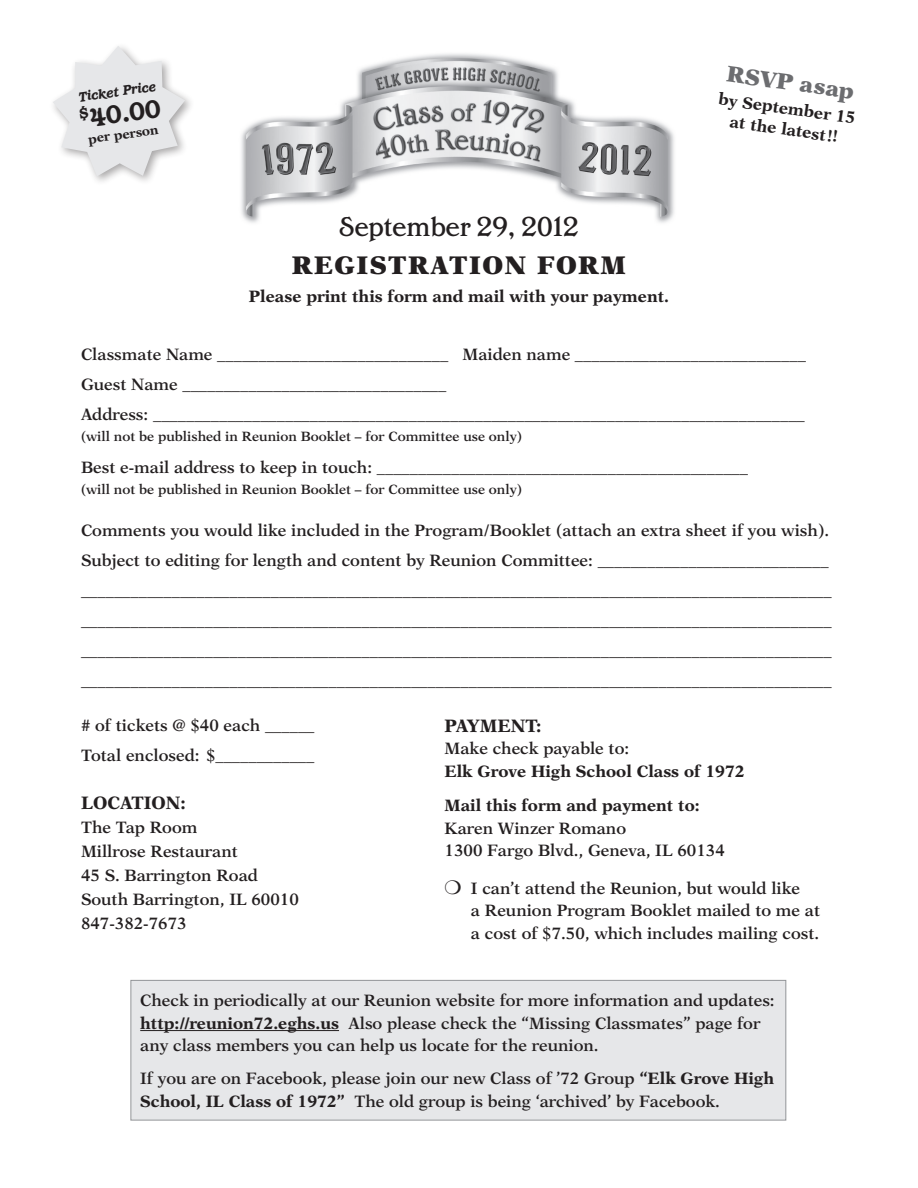
<style>
.page{position:relative;width:918px;height:1188px;background:#fff}
.page>*{position:absolute;margin:0;border:0;box-sizing:border-box;transform-origin:0 0}
.t1{font:28.5px "Edwardian Medium Std";color:#231f20}
.t2{font:800 26.4px "Barcelona ITC Std";color:#231f20}
.t3{font:900 25.5px "New Aster";letter-spacing:.06em;color:#231f20}
.t4{font:900 22.5px "New Aster";color:#6c6d70}
.t5{font:700 18px "New Aster";color:#231f20}
.t6{font:600 16.5px/22.5px "New Aster";color:#231f20}
.t7{font:700 16.5px/21px "New Aster";color:#231f20;text-align:center}
.t8{font:italic 800 13.95px "Barcelona ITC Std";color:#231f20;scale:.95 1}
.t9{font:600 13.5px "New Aster";color:#231f20}
.t10{font:700 13.2px "New Aster";color:#231f20}
.s1{font-weight:600}
.s2{font-weight:700}
</style>
<div class="page">
<img style="left:241px;top:53px;width:433px;height:170px">
<div style="left:131px;top:980px;width:655px;height:140px;background:#e6e7e9"></div>
<hr style="left:140px;top:1030px;width:199px;height:1px;background:#231f20">
<div style="left:130px;top:980px;width:656px;height:140px;border:1px solid #939598"></div>
<svg style="left:53px;top:46px;width:132px;height:130px"></svg>
<p class="t8" style="left:78px;top:89px;width:83px;rotate:-8deg">Ticket Price</p>
<p class="t2" style="left:78px;top:104px;width:83px;rotate:-8deg"><sup>$</sup>40.00</p>
<p class="t10" style="left:87px;top:131px;width:72px;rotate:-8deg">per person</p>
<p class="t1" style="left:339px;top:211px;width:241px">September 29, 2012</p>
<p class="t3" style="left:292px;top:250px;width:336px">REGISTRATION FORM</p>
<p class="t7" style="left:249px;top:286px;width:422px">Please print this form and mail with your payment.</p>
<p class="t4" style="left:729px;top:60px;width:130px;rotate:8deg">RSVP asap</p>
<p class="t7" style="left:720px;top:88px;width:139px;rotate:8deg">by September 15 at the latest!!</p>
<p class="t6" style="left:81px;top:343px;width:726px">Classmate Name ____________________________ Maiden name ____________________________</p>
<p class="t6" style="left:81px;top:373px;width:367px">Guest Name ________________________________</p>
<p class="t6" style="left:81px;top:403px;width:725px">Address: _______________________________________________________________________________</p>
<p class="t9" style="left:81px;top:428px;width:442px">(will not be published in Reunion Booklet – for Committee use only)</p>
<p class="t6" style="left:81px;top:455px;width:669px">Best e-mail address to keep in touch: _____________________________________________</p>
<p class="t9" style="left:81px;top:481px;width:442px">(will not be published in Reunion Booklet – for Committee use only)</p>
<p class="t6" style="left:81px;top:518px;width:750px">Comments you would like included in the Program/Booklet (attach an extra sheet if you wish).</p>
<p class="t6" style="left:81px;top:548px;width:749px">Subject to editing for length and content by Reunion Committee: ____________________________</p>
<p class="t6" style="left:81px;top:575px;width:752px;line-height:30px;text-align:justify">___________________________________________________________________________________________ ___________________________________________________________________________________________ ___________________________________________________________________________________________ ___________________________________________________________________________________________</p>
<p class="t6" style="left:81px;top:713px;width:235px"># of tickets @ $40 each ______</p>
<p class="t6" style="left:81px;top:743px;width:235px">Total enclosed: $____________</p>
<p class="t5" style="left:81px;top:792px;width:106px">LOCATION:</p>
<p class="t6" style="left:81px;top:815px;width:118px">The Tap Room</p>
<p class="t6" style="left:81px;top:839px;width:158px">Millrose Restaurant</p>
<p class="t6" style="left:81px;top:863px;width:178px">45 S. Barrington Road</p>
<p class="t6" style="left:81px;top:887px;width:219px">South Barrington, IL 60010</p>
<p class="t6" style="left:81px;top:911px;width:107px">847-382-7673</p>
<p class="t5" style="left:445px;top:715px;width:99px">PAYMENT:</p>
<p class="t7" style="left:445px;top:737px;width:302px;line-height:22.5px;text-align:left"><span class="s1">Make check payable to:<br></span>Elk Grove High School Class of 1972</p>
<p class="t6" style="left:445px;top:794px;width:282px"><span class="s2">Mail this form and payment to:<br></span>Karen Winzer Romano<br>1300 Fargo Blvd., Geneva, IL 60134</p>
<p class="t6" style="left:471px;top:877px;width:351px;text-indent:-26px">❍ I can’t attend the Reunion, but would like<br>a Reunion Program Booklet mailed to me at a cost of $7.50, which includes mailing cost.</p>
<p class="t6" style="left:140px;top:989px;width:636px">Check in periodically at our Reunion website for more information and updates: <span class="s2">http://reunion72.eghs.us</span> Also please check the “Missing Classmates” page for any class members you can help us locate for the reunion.</p>
<p class="t6" style="left:140px;top:1067px;width:635px">If you are on Facebook, please join our new Class of ’72 Group <span class="s2">“Elk Grove High<br>School, IL Class of 1972”</span> The old group is being ‘archived’ by Facebook.</p>
</div>
